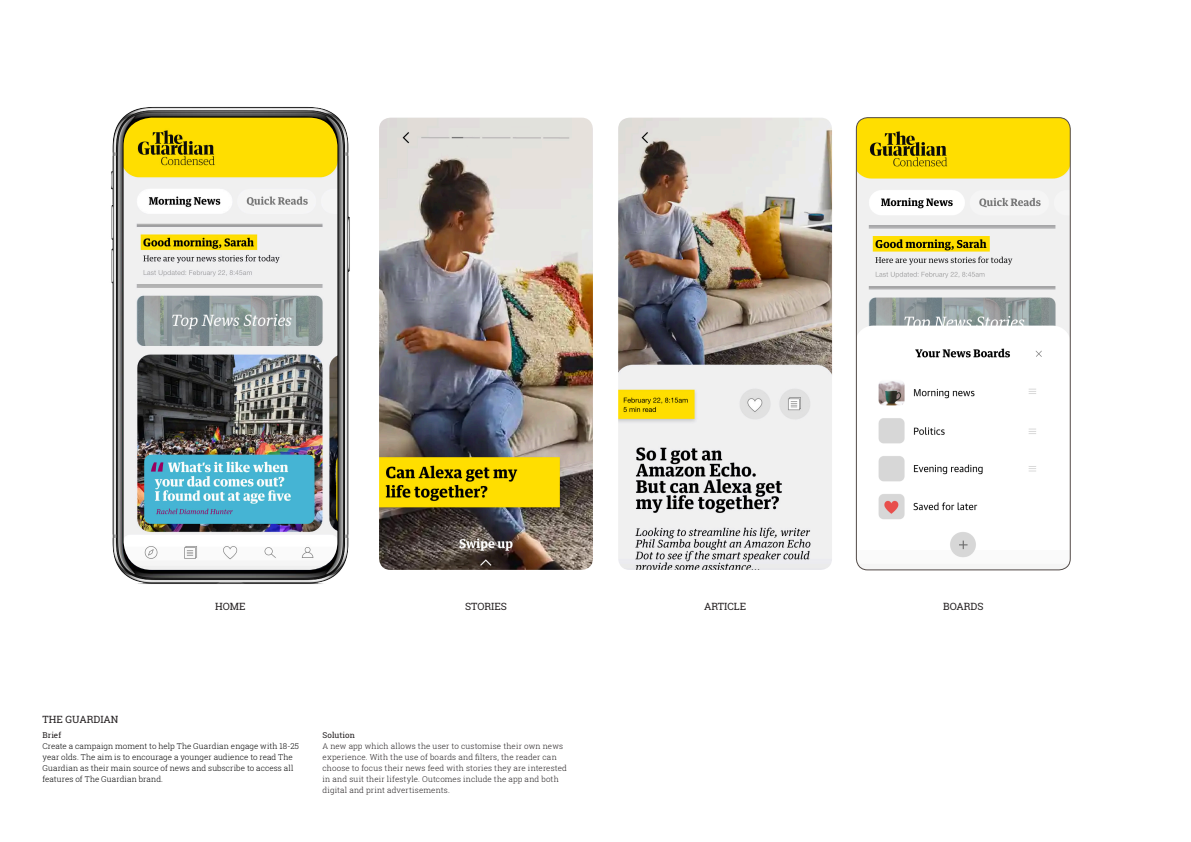
<style>
.page{position:relative;width:1191px;height:842px;background:#fff}
.page>*{position:absolute;margin:0;border:0;box-sizing:border-box;transform-origin:0 0}
.t1{font:10px "Roboto Slab";color:#231f20}
.t2{font:300 8px/11px "Roboto Slab";letter-spacing:.02em;color:#231f20}
.t3{font:300 8px/11px "Roboto Slab";letter-spacing:.01em;color:#000001}
.t4{font:8px "Roboto Slab";color:#231f20}
</style>
<div class="page">
<img style="left:111px;top:106px;width:239px;height:478px">
<img style="left:124px;top:118px;width:213px;height:452px">
<img style="left:379px;top:118px;width:214px;height:452px">
<img style="left:618px;top:118px;width:214px;height:452px">
<img style="left:856px;top:118px;width:214px;height:452px">
<div style="left:856px;top:118px;width:214px;height:452px;border:1px solid #524a47;border-radius:11px"></div>
<p class="t1" style="left:43px;top:713px;width:78px">THE GUARDIAN</p>
<p class="t1" style="left:215px;top:600px;width:32px">HOME</p>
<p class="t1" style="left:465px;top:600px;width:43px">STORIES</p>
<p class="t1" style="left:704px;top:600px;width:43px">ARTICLE</p>
<p class="t1" style="left:943px;top:600px;width:42px">BOARDS</p>
<p class="t4" style="left:43px;top:730px;width:20px">Brief</p>
<p class="t3" style="left:43px;top:741px;width:258px">Create a campaign moment to help The Guardian engage with 18-25 year olds. The aim is to encourage a younger audience to read The Guardian as their main source of news and subscribe to access all features of The Guardian brand.</p>
<p class="t4" style="left:322px;top:730px;width:34px">Solution</p>
<p class="t2" style="left:322px;top:741px;width:242px">A new app which allows the user to customise their own news experience. With the use of boards and filters, the reader can</p>
<p class="t2" style="left:322px;top:763px;width:246px">choose to focus their news feed with stories they are interested</p>
<p class="t2" style="left:322px;top:774px;width:238px">in and suit their lifestyle. Outcomes include the app and both</p>
<p class="t2" style="left:322px;top:785px;width:129px">digital and print advertisements.</p>
</div>
